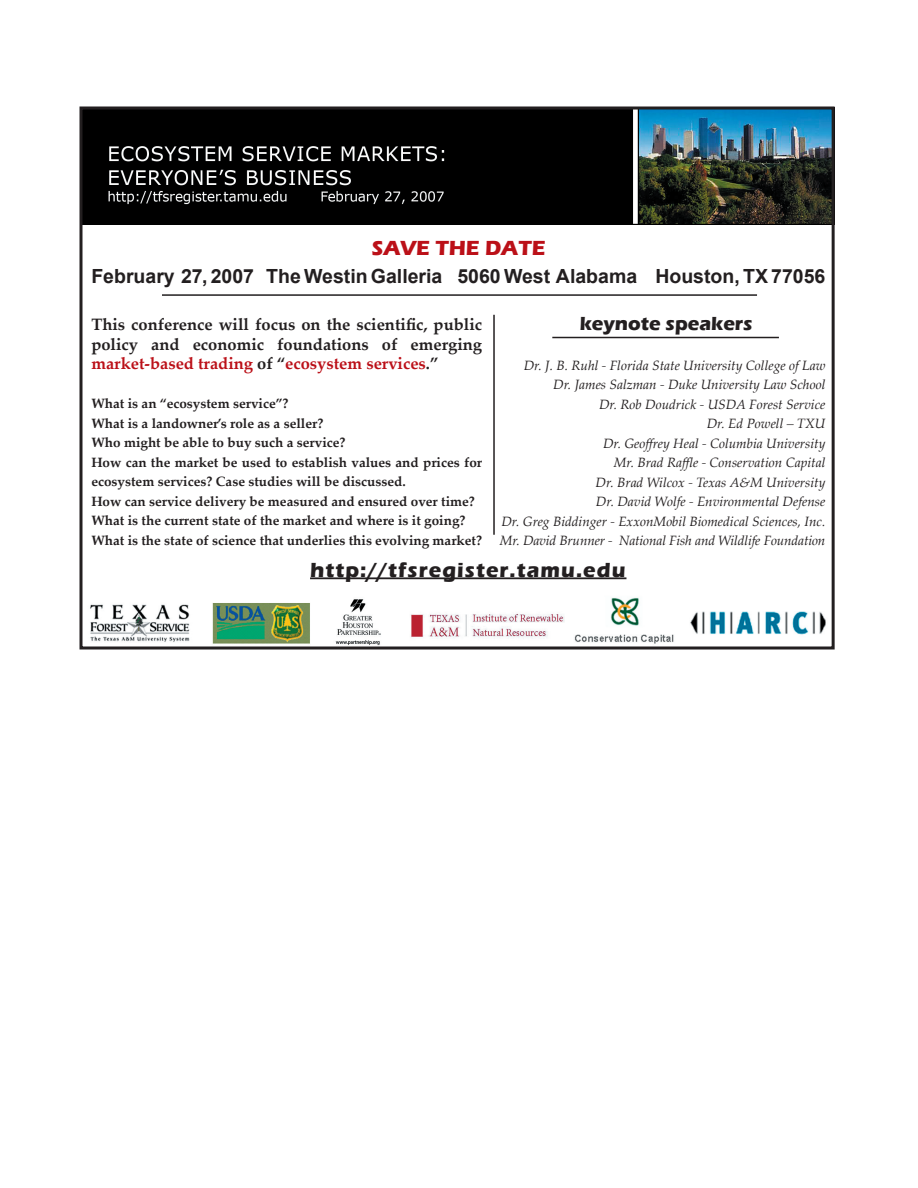
<style>
.page{position:relative;width:918px;height:1188px;background:#fff}
.page>*{position:absolute;margin:0;border:0;box-sizing:border-box;transform-origin:0 0}
.t1{font:700 21px "Eras ITC";letter-spacing:.05em;color:#231f20}
.t2{font:700 21px "Eras ITC";color:#bb1018}
.t3{font:700 19.5px "Arial";color:#231f20}
.t4{font:700 19.5px "Eras ITC";color:#231f20}
.t5{font:700 16.5px/19.5px "Palatino Linotype";color:#231f20;text-align:justify}
.t6{font:italic 13.5px/19.5px "Palatino Linotype";color:#231f20;text-align:right}
.t7{font:700 13.5px/19.5px "Palatino Linotype";color:#231f20}
.s1{color:#bb1018}
</style>
<div class="page">
<img style="left:84px;top:110px;width:747px;height:114px">
<img style="left:90px;top:597px;width:736px;height:49px">
<hr style="left:552px;top:337px;width:227px;height:1px;background:#231f20">
<hr style="left:493px;top:315px;width:2px;height:220px;background:#231f20">
<hr style="left:162px;top:294px;width:595px;height:2px;background:#231f20">
<hr style="left:310px;top:577px;width:316px;height:2px;background:#231f20">
<div style="left:80px;top:106px;width:755px;height:544px;border:3px solid #231f20"></div>
<h1 class="t2" style="left:372px;top:236px;width:175px">SAVE THE DATE</h1>
<h2 class="t3" style="left:91px;top:263px;width:736px">February 27, 2007 The Westin Galleria 5060 West Alabama Houston, TX 77056</h2>
<h2 class="t4" style="left:580px;top:312px;width:174px">keynote speakers</h2>
<p class="t6" style="left:500px;top:355px;width:327px">Dr. J. B. Ruhl - Florida State University College of Law<br>Dr. James Salzman - Duke University Law School<br>Dr. Rob Doudrick - USDA Forest Service<br>Dr. Ed Powell – TXU<br>Dr. Geoffrey Heal - Columbia University<br>Mr. Brad Raffle - Conservation Capital<br>Dr. Brad Wilcox - Texas A&amp;M University<br>Dr. David Wolfe - Environmental Defense<br>Dr. Greg Biddinger - ExxonMobil Biomedical Sciences, Inc.<br>Mr. David Brunner - National Fish and Wildlife Foundation</p>
<h1 class="t1" style="left:310px;top:558px;width:317px">http://tfsregister.tamu.edu</h1>
<p class="t5" style="left:91px;top:314px;width:392px">This conference will focus on the scientific, public policy and economic foundations of emerging <span class="s1">market-based trading</span> of “<span class="s1">ecosystem services</span>.”</p>
<p class="t7" style="left:91px;top:393px;width:392px">What is an “ecosystem service”?<br>What is a landowner’s role as a seller?<br>Who might be able to buy such a service?<br>How can the market be used to establish values and prices for ecosystem services? Case studies will be discussed.<br>How can service delivery be measured and ensured over time?<br>What is the current state of the market and where is it going?<br>What is the state of science that underlies this evolving market?</p>
</div>
